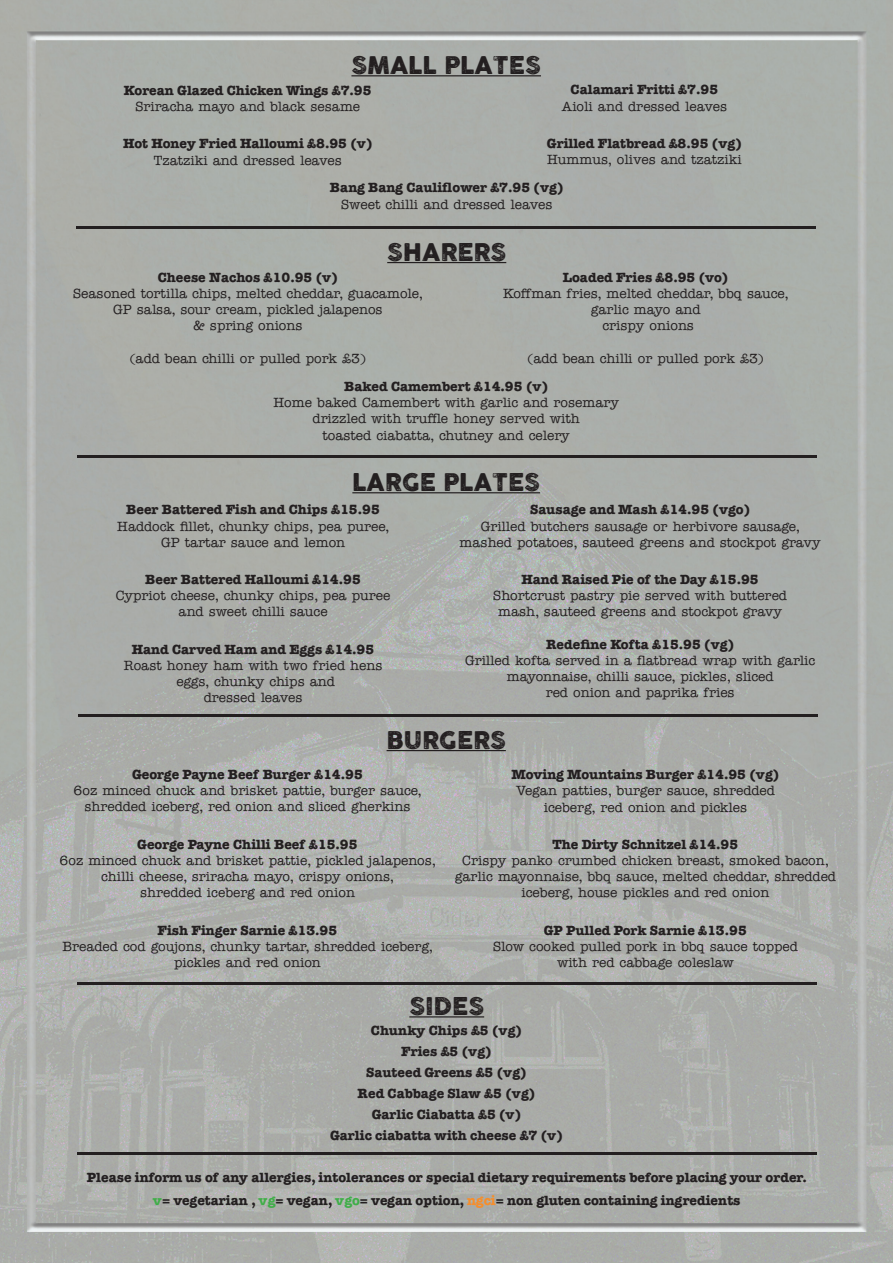
<style>
.page{position:relative;width:893px;height:1263px;background:#fff}
.page>*{position:absolute;margin:0;border:0;box-sizing:border-box;transform-origin:0 0}
.Catagory{font:24px "COCOGOOSELETTERPRESS";color:#231f20}
.Desc{font:500 13.5px/16.2px "American Typewriter ITC Pro";color:#231f20;text-align:center}
.Dish_Title{font:700 13.5px "American Typewriter ITC Pro";color:#231f20}
.Dish_Title-2{font:500 13.5px "American Typewriter ITC Pro";color:#231f20}
.Desc-2{font:700 13.5px "American Typewriter ITC Pro";color:#231f20}
.s1{color:#40ae49}
.s2{color:#f68e2c}
</style>
<div class="page">
<img style="left:0;top:0;width:893px;height:1263px">
<hr style="left:351px;top:75px;width:190px;height:1px;background:#231f20">
<hr style="left:352px;top:492px;width:188px;height:1px;background:#231f20">
<hr style="left:387px;top:750px;width:119px;height:1px;background:#231f20">
<hr style="left:409px;top:1016px;width:75px;height:1px;background:#231f20">
<hr style="left:387px;top:262px;width:119px;height:1px;background:#231f20">
<hr style="left:77px;top:982px;width:740px;height:3px;background:#231f20">
<hr style="left:77px;top:1152px;width:740px;height:3px;background:#231f20">
<hr style="left:77px;top:455px;width:740px;height:3px;background:#231f20">
<hr style="left:78px;top:714px;width:740px;height:3px;background:#231f20">
<hr style="left:77px;top:226px;width:739px;height:3px;background:#231f20">
<p class="Catagory" style="left:351px;top:52px;width:191px">SMALL PLATES</p>
<p class="Dish_Title" style="left:124px;top:82px;width:249px">Korean Glazed Chicken Wings £7.95</p>
<p class="Desc" style="left:135px;top:98px;width:226px">Sriracha mayo and black sesame</p>
<p class="Dish_Title" style="left:123px;top:135px;width:251px">Hot Honey Fried Halloumi £8.95 (v)</p>
<p class="Desc" style="left:154px;top:152px;width:190px">Tzatziki and dressed leaves</p>
<p class="Dish_Title" style="left:571px;top:81px;width:149px">Calamari Fritti £7.95</p>
<p class="Desc" style="left:562px;top:98px;width:167px">Aioli and dressed leaves</p>
<p class="Dish_Title" style="left:547px;top:135px;width:196px">Grilled Flatbread £8.95 (vg)</p>
<p class="Desc" style="left:547px;top:151px;width:196px">Hummus, olives and tzatziki</p>
<p class="Dish_Title" style="left:330px;top:179px;width:235px">Bang Bang Cauliflower £7.95 (vg)</p>
<p class="Desc" style="left:341px;top:196px;width:213px">Sweet chilli and dressed leaves</p>
<p class="Catagory" style="left:387px;top:238px;width:121px">SHARERS</p>
<p class="Dish_Title" style="left:158px;top:269px;width:182px">Cheese Nachos £10.95 (v)</p>
<p class="Desc" style="left:73px;top:285px;width:352px">Seasoned tortilla chips, melted cheddar, guacamole,</p>
<p class="Desc" style="left:113px;top:301px;width:271px">GP salsa, sour cream, pickled jalapenos</p>
<p class="Desc" style="left:193px;top:318px;width:111px">&amp; spring onions</p>
<p class="Desc" style="left:129px;top:350px;width:238px">(add bean chilli or pulled pork £3)</p>
<p class="Dish_Title" style="left:563px;top:269px;width:167px">Loaded Fries £8.95 (vo)</p>
<p class="Desc" style="left:503px;top:285px;width:287px">Koffman fries, melted cheddar, bbq sauce,</p>
<p class="Desc" style="left:591px;top:301px;width:111px">garlic mayo and</p>
<p class="Desc" style="left:602px;top:318px;width:93px">crispy onions</p>
<p class="Desc" style="left:527px;top:350px;width:238px">(add bean chilli or pulled pork £3)</p>
<p class="Dish_Title" style="left:344px;top:378px;width:205px">Baked Camembert £14.95 (v)</p>
<p class="Desc" style="left:273px;top:394px;width:347px">Home baked Camembert with garlic and rosemary</p>
<p class="Desc" style="left:313px;top:411px;width:269px">drizzled with truffle honey served with</p>
<p class="Desc" style="left:322px;top:427px;width:249px">toasted ciabatta, chutney and celery</p>
<p class="Catagory" style="left:352px;top:469px;width:189px">LARGE PLATES</p>
<p class="Dish_Title" style="left:126px;top:501px;width:255px">Beer Battered Fish and Chips £15.95</p>
<p class="Desc" style="left:117px;top:518px;width:274px">Haddock fillet, chunky chips, pea puree,</p>
<p class="Desc" style="left:161px;top:534px;width:186px">GP tartar sauce and lemon</p>
<p class="Dish_Title" style="left:145px;top:571px;width:217px">Beer Battered Halloumi £14.95</p>
<p class="Desc" style="left:116px;top:587px;width:276px">Cypriot cheese, chunky chips, pea puree</p>
<p class="Desc" style="left:179px;top:604px;width:151px">and sweet chilli sauce</p>
<p class="Dish_Title" style="left:132px;top:640px;width:244px">Hand Carved Ham and Eggs £14.95</p>
<p class="Desc" style="left:124px;top:657px;width:260px">Roast honey ham with two fried hens</p>
<p class="Desc" style="left:176px;top:673px;width:160px">eggs, chunky chips and</p>
<p class="Desc" style="left:204px;top:689px;width:100px">dressed leaves</p>
<p class="Dish_Title" style="left:530px;top:501px;width:222px">Sausage and Mash £14.95 (vgo)</p>
<p class="Dish_Title-2" style="left:481px;top:518px;width:321px">Grilled butchers sausage or herbivore sausage,</p>
<p class="Desc" style="left:460px;top:534px;width:363px">mashed potatoes, sauteed greens and stockpot gravy</p>
<p class="Dish_Title" style="left:521px;top:571px;width:239px">Hand Raised Pie of the Day £15.95</p>
<p class="Desc" style="left:493px;top:587px;width:295px">Shortcrust pastry pie served with buttered</p>
<p class="Desc" style="left:498px;top:604px;width:286px">mash, sauteed greens and stockpot gravy</p>
<p class="Desc-2" style="left:546px;top:636px;width:190px">Redefine Kofta £15.95 (vg)</p>
<p class="Desc" style="left:465px;top:652px;width:352px">Grilled kofta served in a flatbread wrap with garlic mayonnaise, chilli sauce, pickles, sliced</p>
<p class="Desc" style="left:546px;top:685px;width:190px">red onion and paprika fries</p>
<p class="Catagory" style="left:387px;top:726px;width:121px">BURGERS</p>
<p class="Dish_Title" style="left:132px;top:766px;width:232px">George Payne Beef Burger £14.95</p>
<p class="Desc" style="left:74px;top:782px;width:350px">6oz minced chuck and brisket pattie, burger sauce, shredded iceberg, red onion and sliced gherkins</p>
<p class="Dish_Title" style="left:137px;top:835px;width:222px">George Payne Chilli Beef £15.95</p>
<p class="Desc" style="left:60px;top:852px;width:378px">6oz minced chuck and brisket pattie, pickled jalapenos, chilli cheese, sriracha mayo, crispy onions,</p>
<p class="Desc" style="left:140px;top:884px;width:216px">shredded iceberg and red onion</p>
<p class="Dish_Title" style="left:158px;top:921px;width:181px">Fish Finger Sarnie £13.95</p>
<p class="Desc" style="left:62px;top:938px;width:373px">Breaded cod goujons, chunky tartar, shredded iceberg, pickles and red onion</p>
<p class="Dish_Title" style="left:511px;top:766px;width:269px">Moving Mountains Burger £14.95 (vg)</p>
<p class="Desc" style="left:516px;top:783px;width:260px">Vegan patties, burger sauce, shredded</p>
<p class="Desc" style="left:544px;top:799px;width:205px">iceberg, red onion and pickles</p>
<p class="Dish_Title" style="left:552px;top:836px;width:187px">The Dirty Schnitzel £14.95</p>
<p class="Desc" style="left:455px;top:852px;width:383px">Crispy panko crumbed chicken breast, smoked bacon, garlic mayonnaise, bbq sauce, melted cheddar, shredded iceberg, house pickles and red onion</p>
<p class="Dish_Title" style="left:544px;top:921px;width:205px">GP Pulled Pork Sarnie £13.95</p>
<p class="Desc" style="left:493px;top:938px;width:306px">Slow cooked pulled pork in bbq sauce topped</p>
<p class="Desc" style="left:557px;top:954px;width:178px">with red cabbage coleslaw</p>
<p class="Catagory" style="left:409px;top:993px;width:76px">SIDES</p>
<p class="Dish_Title" style="left:371px;top:1022px;width:153px">Chunky Chips £5 (vg)</p>
<p class="Dish_Title" style="left:401px;top:1043px;width:92px">Fries £5 (vg)</p>
<p class="Dish_Title" style="left:366px;top:1064px;width:162px">Sauteed Greens £5 (vg)</p>
<p class="Dish_Title" style="left:358px;top:1085px;width:179px">Red Cabbage Slaw £5 (vg)</p>
<p class="Dish_Title" style="left:372px;top:1106px;width:151px">Garlic Ciabatta £5 (v)</p>
<p class="Dish_Title" style="left:330px;top:1127px;width:234px">Garlic ciabatta with cheese £7 (v)</p>
<p class="Dish_Title" style="left:87px;top:1169px;width:721px">Please inform us of any allergies, intolerances or special dietary requirements before placing your order.</p>
<p class="Dish_Title" style="left:153px;top:1191px;width:589px"><span class="s1">v</span>= vegetarian , <span class="s1">vg</span>= vegan, <span class="s1">vgo</span>= vegan option, <span class="s2">ngci</span>= non gluten containing ingredients</p>
</div>
